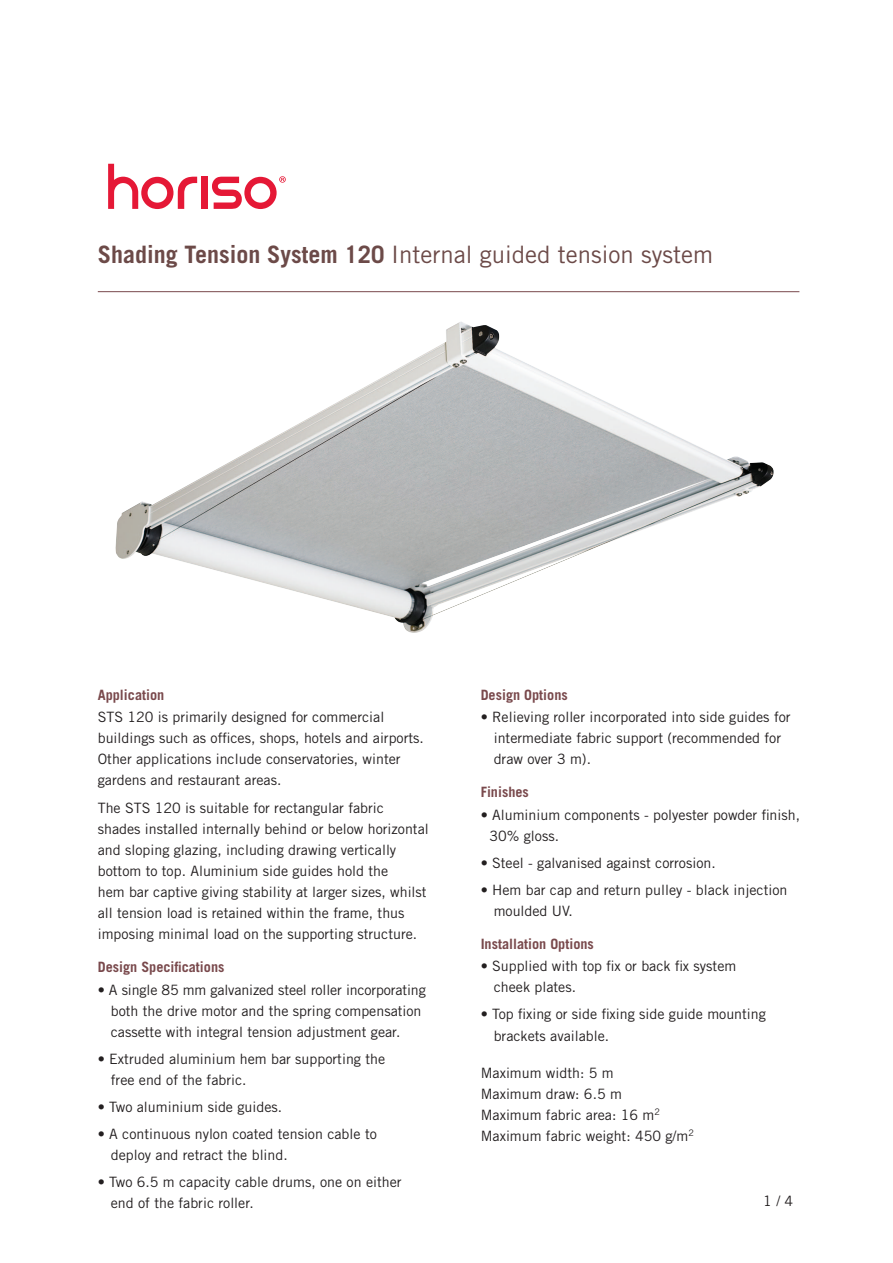
<style>
.page{position:relative;width:893px;height:1263px;background:#fff}
.page>*{position:absolute;margin:0;border:0;box-sizing:border-box;transform-origin:0 0}
.t1{font:24px "Trade Gothic";color:#6c4a48}
.t2{font:14.25px/21px "Trade Gothic";color:#231f20}
.t3{font:700 14.25px "Trade Gothic";color:#79494c}
.s1{font-weight:700}
</style>
<div class="page">
<hr style="left:98px;top:291px;width:701px;height:1px;background:#79494c">
<img style="left:115px;top:322px;width:659px;height:311px">
<div style="left:201px;top:177px;width:6px;height:32px;background:#e51836"></div>
<svg style="left:108px;top:164px;width:89px;height:45px"></svg>
<svg style="left:212px;top:176px;width:74px;height:33px"></svg>
<h1 class="t1" style="left:98px;top:240px;width:617px"><span class="s1">Shading Tension System 120</span> Internal guided tension system</h1>
<p class="t3" style="left:98px;top:686px;width:68px">Application</p>
<p class="t2" style="left:98px;top:707px;width:328px">STS 120 is primarily designed for commercial buildings such as offices, shops, hotels and airports.<br>Other applications include conservatories, winter gardens and restaurant areas.</p>
<p class="t2" style="left:98px;top:797px;width:332px">The STS 120 is suitable for rectangular fabric shades installed internally behind or below horizontal and sloping glazing, including drawing vertically bottom to top. Aluminium side guides hold the<br>hem bar captive giving stability at larger sizes, whilst all tension load is retained within the frame, thus imposing minimal load on the supporting structure.</p>
<p class="t3" style="left:98px;top:958px;width:128px">Design Specifications</p>
<p class="t2" style="left:111px;top:979px;width:317px;text-indent:-13px">• A single 85 mm galvanized steel roller incorporating both the drive motor and the spring compensation cassette with integral tension adjustment gear.</p>
<p class="t2" style="left:111px;top:1048px;width:276px;text-indent:-13px">• Extruded aluminium hem bar supporting the free end of the fabric.</p>
<p class="t2" style="left:98px;top:1096px;width:186px">• Two aluminium side guides.</p>
<p class="t2" style="left:111px;top:1123px;width:268px;text-indent:-13px">• A continuous nylon coated tension cable to deploy and retract the blind.</p>
<p class="t2" style="left:111px;top:1171px;width:292px;text-indent:-13px">• Two 6.5 m capacity cable drums, one on either end of the fabric roller.</p>
<p class="t3" style="left:481px;top:686px;width:89px">Design Options</p>
<p class="t2" style="left:494px;top:707px;width:298px;text-indent:-13px">• Relieving roller incorporated into side guides for intermediate fabric support (recommended for draw over 3 m).</p>
<p class="t3" style="left:481px;top:783px;width:50px">Finishes</p>
<p class="t2" style="left:489px;top:804px;width:312px;text-indent:-9px">• Aluminium components - polyester powder finish,<br>30% gloss.</p>
<p class="t2" style="left:481px;top:852px;width:237px">• Steel - galvanised against corrosion.</p>
<p class="t2" style="left:494px;top:879px;width:295px;text-indent:-13px">• Hem bar cap and return pulley - black injection moulded UV.</p>
<p class="t3" style="left:481px;top:935px;width:115px">Installation Options</p>
<p class="t2" style="left:494px;top:956px;width:244px;text-indent:-13px">• Supplied with top fix or back fix system cheek plates.</p>
<p class="t2" style="left:494px;top:1004px;width:274px;text-indent:-13px">• Top fixing or side fixing side guide mounting brackets available.</p>
<p class="t2" style="left:481px;top:1062px;width:215px">Maximum width: 5 m<br>Maximum draw: 6.5 m<br>Maximum fabric area: 16 m<sup>2<br></sup>Maximum fabric weight: 450 g/m<sup>2</sup></p>
<p class="t2" style="left:763px;top:1190px;width:32px">1 / 4</p>
</div>
